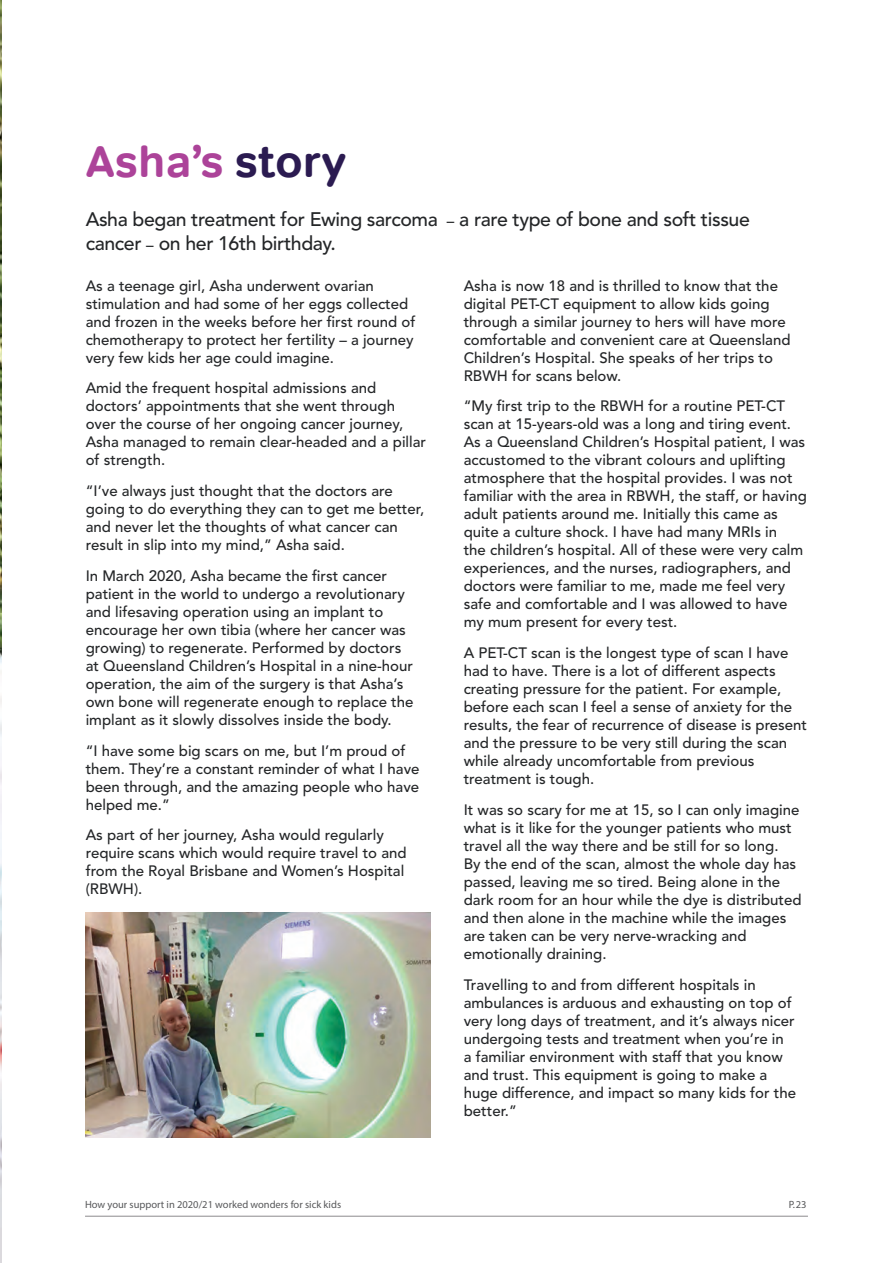
<style>
.page{position:relative;width:893px;height:1263px;background:#fff}
.page>*{position:absolute;margin:0;border:0;box-sizing:border-box;transform-origin:0 0}
.t1{font:700 45px "Tondo";color:#ac4399}
.t2{font:500 19.5px/23.4px "Avenir LT Std";letter-spacing:-.02em;color:#242628}
.t3{font:500 15px/18px "Avenir LT Std";color:#242628}
.t4{font:10.5px "Myriad Pro";color:#57585a}
.s1{color:#2b1b51}
.s2{font-size:15px}
</style>
<div class="page">
<img style="left:0;top:332px;width:1px;height:931px">
<img style="left:86px;top:912px;width:344px;height:225px">
<hr style="left:85px;top:1216px;width:723px;height:1px;background:#8c8b8e">
<h1 class="t1" style="left:86px;top:133px;width:262px">Asha’s <span class="s1">story</span></h1>
<h2 class="t2" style="left:86px;top:208px;width:666px">Asha began treatment for Ewing sarcoma <span class="s2">–</span> a rare type of bone and soft tissue cancer <span class="s2">–</span> on her 16th birthday.</h2>
<p class="t3" style="left:86px;top:277px;width:331px">As a teenage girl, Asha underwent ovarian stimulation and had some of her eggs collected and frozen in the weeks before her first round of chemotherapy to protect her fertility – a journey very few kids her age could imagine.</p>
<p class="t3" style="left:86px;top:379px;width:342px">Amid the frequent hospital admissions and doctors’ appointments that she went through over the course of her ongoing cancer journey, Asha managed to remain clear-headed and a pillar of strength.</p>
<p class="t3" style="left:86px;top:482px;width:340px">“I’ve always just thought that the doctors are going to do everything they can to get me better, and never let the thoughts of what cancer can result in slip into my mind,” Asha said.</p>
<p class="t3" style="left:86px;top:567px;width:329px">In March 2020, Asha became the first cancer patient in the world to undergo a revolutionary and lifesaving operation using an implant to encourage her own tibia (where her cancer was growing) to regenerate. Performed by doctors at Queensland Children’s Hospital in a nine-hour operation, the aim of the surgery is that Asha’s own bone will regenerate enough to replace the implant as it slowly dissolves inside the body.</p>
<p class="t3" style="left:86px;top:742px;width:335px">“I have some big scars on me, but I’m proud of them. They’re a constant reminder of what I have been through, and the amazing people who have helped me.”</p>
<p class="t3" style="left:86px;top:826px;width:322px">As part of her journey, Asha would regularly require scans which would require travel to and from the Royal Brisbane and Women’s Hospital (RBWH).</p>
<p class="t3" style="left:464px;top:277px;width:328px">Asha is now 18 and is thrilled to know that the digital PET-CT equipment to allow kids going through a similar journey to hers will have more comfortable and convenient care at Queensland Children’s Hospital. She speaks of her trips to RBWH for scans below.</p>
<p class="t3" style="left:464px;top:397px;width:345px">“My first trip to the RBWH for a routine PET-CT scan at 15-years-old was a long and tiring event.<br>As a Queensland Children’s Hospital patient, I was accustomed to the vibrant colours and uplifting atmosphere that the hospital provides. I was not familiar with the area in RBWH, the staff, or having adult patients around me. Initially this came as quite a culture shock. I have had many MRIs in<br>the children’s hospital. All of these were very calm experiences, and the nurses, radiographers, and doctors were familiar to me, made me feel very safe and comfortable and I was allowed to have my mum present for every test.</p>
<p class="t3" style="left:464px;top:644px;width:345px">A PET-CT scan is the longest type of scan I have had to have. There is a lot of different aspects creating pressure for the patient. For example, before each scan I feel a sense of anxiety for the results, the fear of recurrence of disease is present and the pressure to be very still during the scan while already uncomfortable from previous treatment is tough.</p>
<p class="t3" style="left:464px;top:801px;width:339px">It was so scary for me at 15, so I can only imagine what is it like for the younger patients who must travel all the way there and be still for so long.<br>By the end of the scan, almost the whole day has passed, leaving me so tired. Being alone in the dark room for an hour while the dye is distributed and then alone in the machine while the images are taken can be very nerve-wracking and emotionally draining.</p>
<p class="t3" style="left:464px;top:976px;width:334px">Travelling to and from different hospitals in ambulances is arduous and exhausting on top of very long days of treatment, and it’s always nicer undergoing tests and treatment when you’re in<br>a familiar environment with staff that you know and trust. This equipment is going to make a huge difference, and impact so many kids for the better.”</p>
<p class="t4" style="left:85px;top:1197px;width:258px">How your support in 2020/21 worked wonders for sick kids</p>
<p class="t4" style="left:789px;top:1197px;width:19px">P.23</p>
</div>
